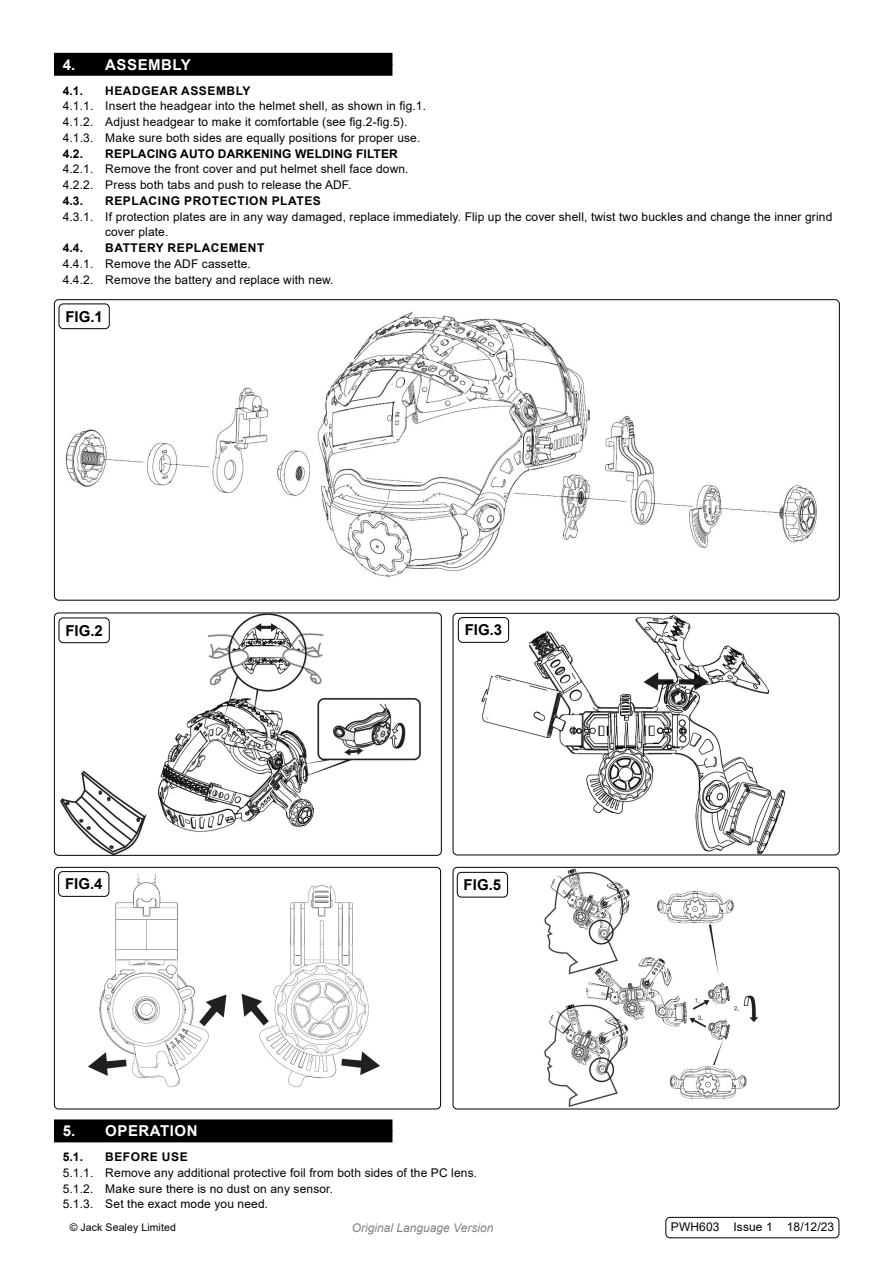
<style>
.page{position:relative;width:893px;height:1263px;background:#fff}
.page>*{position:absolute;margin:0;border:0;box-sizing:border-box;transform-origin:0 0}
.t1{font:700 15px "Arial";color:#000}
.t2{font:700 15px "Arial";letter-spacing:.035em;color:#fff}
.Body__Footer{font:12px/15.8px "Arial";letter-spacing:.01em;color:#000}
.t3{font:700 12px "Arial";letter-spacing:.045em;color:#000}
.t4{font:700 12px "Arial";letter-spacing:.01em;color:#000}
.t5{font:italic 12px "Arial";color:#818181}
.Body__Justified__7pt{font:10.5px "Arial";letter-spacing:.01em;color:#000}
</style>
<div class="page">
<div style="left:54px;top:64px;width:338px;height:12px;background:#000"></div>
<div style="left:54px;top:53px;width:338px;height:12px;background:#000"></div>
<div style="left:54px;top:1130px;width:338px;height:12px;background:#000"></div>
<div style="left:54px;top:1119px;width:338px;height:12px;background:#000"></div>
<img style="left:54px;top:301px;width:785px;height:299px">
<div style="left:59px;top:304px;width:50px;height:25px;background:#fff;border-radius:4px"></div>
<div style="left:59px;top:304px;width:51px;height:25px;border:1px solid #000;border-radius:4px"></div>
<img style="left:56px;top:614px;width:384px;height:240px">
<div style="left:54px;top:612px;width:388px;height:244px;border:1px solid #000;border-radius:4px"></div>
<div style="left:59px;top:618px;width:50px;height:25px;background:#fff;border-radius:4px"></div>
<div style="left:59px;top:617px;width:51px;height:26px;border:1px solid #000;border-radius:4px"></div>
<img style="left:453px;top:613px;width:386px;height:242px">
<div style="left:453px;top:613px;width:387px;height:242px;border:1px solid #000;border-radius:4px"></div>
<div style="left:458px;top:617px;width:51px;height:25px;background:#fff;border-radius:4px"></div>
<div style="left:458px;top:617px;width:51px;height:26px;border:1px solid #000;border-radius:4px"></div>
<img style="left:88px;top:871px;width:292px;height:217px">
<div style="left:54px;top:867px;width:387px;height:242px;border:1px solid #000;border-radius:4px"></div>
<div style="left:59px;top:871px;width:50px;height:25px;background:#fff;border-radius:4px"></div>
<div style="left:58px;top:871px;width:51px;height:26px;border:1px solid #000;border-radius:4px"></div>
<img style="left:488px;top:869px;width:271px;height:238px">
<div style="left:453px;top:867px;width:387px;height:242px;border:1px solid #000;border-radius:4px"></div>
<div style="left:457px;top:872px;width:51px;height:25px;background:#fff;border-radius:4px"></div>
<div style="left:457px;top:872px;width:51px;height:25px;border:1px solid #000;border-radius:4px"></div>
<div style="left:665px;top:1217px;width:174px;height:21px;border:1px solid #000;border-radius:4px"></div>
<p class="t2" style="left:63px;top:54px;width:130px">4. ASSEMBLY</p>
<p class="t3" style="left:63px;top:82px;width:22px">4.1.</p>
<p class="t3" style="left:105px;top:82px;width:147px">HEADGEAR ASSEMBLY</p>
<p class="Body__Footer" style="left:63px;top:98px;width:365px">4.1.1. Insert the headgear into the helmet shell, as shown in fig.1.</p>
<p class="Body__Footer" style="left:63px;top:114px;width:346px">4.1.2. Adjust headgear to make it comfortable (see fig.2-fig.5).</p>
<p class="Body__Footer" style="left:63px;top:130px;width:359px">4.1.3. Make sure both sides are equally positions for proper use.</p>
<p class="t3" style="left:63px;top:145px;width:22px">4.2.</p>
<p class="t4" style="left:105px;top:145px;width:294px">REPLACING AUTO DARKENING WELDING FILTER</p>
<p class="Body__Footer" style="left:63px;top:161px;width:347px">4.2.1. Remove the front cover and put helmet shell face down.</p>
<p class="Body__Footer" style="left:63px;top:177px;width:290px">4.2.2. Press both tabs and push to release the ADF.</p>
<p class="t3" style="left:63px;top:192px;width:22px">4.3.</p>
<p class="t3" style="left:105px;top:192px;width:217px">REPLACING PROTECTION PLATES</p>
<p class="Body__Footer" style="left:105px;top:208px;width:729px;text-indent:-42px">4.3.1. If protection plates are in any way damaged, replace immediately. Flip up the cover shell, twist two buckles and change the inner grind cover plate.</p>
<p class="t3" style="left:63px;top:239px;width:22px">4.4.</p>
<p class="t3" style="left:105px;top:239px;width:161px">BATTERY REPLACEMENT</p>
<p class="Body__Footer" style="left:63px;top:256px;width:190px">4.4.1. Remove the ADF cassette.</p>
<p class="Body__Footer" style="left:63px;top:271px;width:272px">4.4.2. Remove the battery and replace with new.</p>
<p class="t1" style="left:65px;top:306px;width:39px">FIG.1</p>
<p class="t1" style="left:65px;top:620px;width:39px">FIG.2</p>
<p class="t1" style="left:465px;top:619px;width:39px">FIG.3</p>
<p class="t1" style="left:65px;top:873px;width:39px">FIG.4</p>
<p class="t1" style="left:464px;top:874px;width:39px">FIG.5</p>
<p class="t2" style="left:63px;top:1120px;width:136px">5. OPERATION</p>
<p class="t3" style="left:63px;top:1148px;width:22px">5.1.</p>
<p class="t3" style="left:105px;top:1148px;width:84px">BEFORE USE</p>
<p class="Body__Footer" style="left:63px;top:1165px;width:416px">5.1.1. Remove any additional protective foil from both sides of the PC lens.</p>
<p class="Body__Footer" style="left:63px;top:1180px;width:272px">5.1.2. Make sure there is no dust on any sensor.</p>
<p class="Body__Footer" style="left:63px;top:1196px;width:207px">5.1.3. Set the exact mode you need.</p>
<p class="Body__Justified__7pt" style="left:70px;top:1220px;width:108px">© Jack Sealey Limited</p>
<p class="t5" style="left:352px;top:1220px;width:143px">Original Language Version</p>
<p class="Body__Footer" style="left:671px;top:1218px;width:165px">PWH603 Issue 1 18/12/23</p>
</div>
